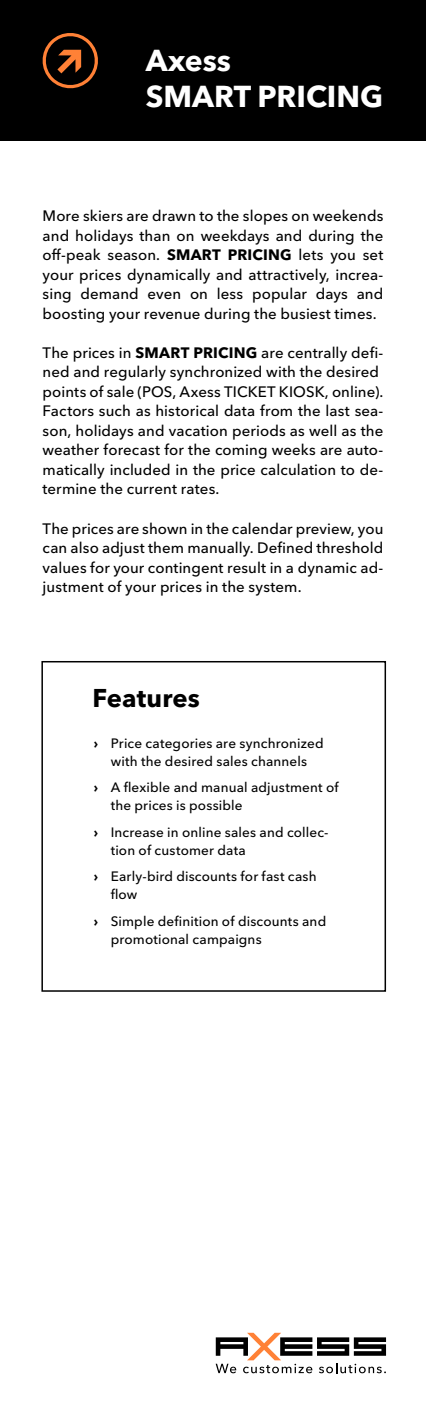
<style>
.page{position:relative;width:426px;height:1404px;background:#fff}
.page>*{position:absolute;margin:0;border:0;box-sizing:border-box;transform-origin:0 0}
.t1{font:700 30px/36px "Avenir Next Cyr";color:#fff}
.t2{font:700 25.5px "Avenir Next Cyr";color:#000}
.t3{font:500 15px/19.5px "Avenir Next Cyr";letter-spacing:.005em;color:#000;text-align:justify}
.t4{font:500 13.5px/18px "Avenir Next Cyr";letter-spacing:.01em;color:#000}
.s1{font-weight:700}
</style>
<div class="page">
<svg style="left:215px;top:1332px;width:170px;height:40px"></svg>
<div style="left:0;top:0;width:425px;height:140px;background:#000"></div>
<div style="left:41px;top:661px;width:344px;height:330px;border:2px solid #000"></div>
<svg style="left:42px;top:33px;width:56px;height:56px"></svg>
<h1 class="t1" style="left:145px;top:43px;width:239px">Axess<br>SMART PRICING</h1>
<p class="t3" style="left:43px;top:206px;width:342px">More skiers are drawn to the slopes on weekends and holidays than on weekdays and during the off-peak season. <span class="s1">SMART PRICING</span> lets you set your prices dynamically and attractively, increa&shy;sing demand even on less popular days and boosting your revenue during the busiest times.</p>
<p class="t3" style="left:43px;top:343px;width:342px;text-align:left">The prices in <span class="s1">SMART PRICING</span> are centrally defi&shy;ned and regularly synchronized with the desired points of sale (POS, Axess TICKET KIOSK, online).<br>Factors such as historical data from the last sea&shy;son, holidays and vacation periods as well as the weather forecast for the coming weeks are auto&shy;matically included in the price calculation to de&shy;termine the current rates.</p>
<p class="t3" style="left:43px;top:518px;width:342px">The prices are shown in the calendar preview, you can also adjust them manually. Defined threshold values for your contingent result in a dynamic ad&shy;justment of your prices in the system.</p>
<h2 class="t2" style="left:92px;top:682px;width:109px">Features</h2>
<p class="t4" style="left:94px;top:734px;width:231px;text-align:center"><span class="s1">›</span> Price categories are synchronized with the desired sales channels</p>
<p class="t4" style="left:111px;top:778px;width:229px;text-indent:-17px"><span class="s1">›</span> A flexible and manual adjustment of the prices is possible</p>
<p class="t4" style="left:111px;top:823px;width:219px;text-indent:-17px"><span class="s1">›</span> Increase in online sales and collec&shy;tion of customer data</p>
<p class="t4" style="left:111px;top:867px;width:207px;text-indent:-17px"><span class="s1">›</span> Early-bird discounts for fast cash flow</p>
<p class="t4" style="left:111px;top:912px;width:217px;text-indent:-17px"><span class="s1">›</span> Simple definition of discounts and promotional campaigns</p>
</div>
